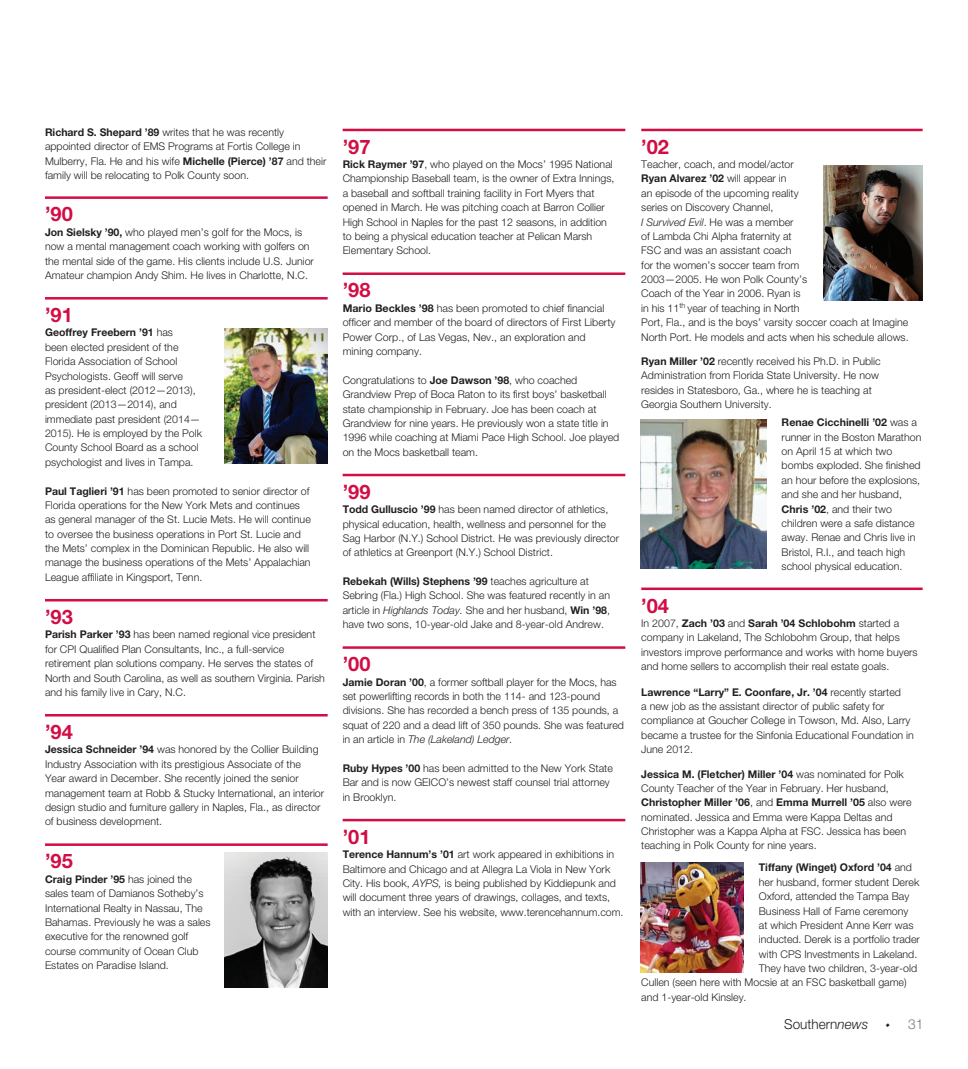
<style>
.page{position:relative;width:968px;height:1069px;background:#fff}
.page>*{position:absolute;margin:0;border:0;box-sizing:border-box;transform-origin:0 0}
.t1{font:italic 32.5px "Goudy Old Style T";color:#231f20}
.t2{font:700 20px "Helvetica Neue LT Std";color:#d20d44}
.t3{font:300 13.75px "Helvetica Neue LT Std";color:#231f20}
.t4{font:300 13.75px "Helvetica Neue LT Std";color:#76787b}
.t5{font:300 10.62px/14.4px "Helvetica Neue LT Std";color:#231f20}
.t6{font:700 10.62px "Helvetica Neue LT Std";color:#231f20}
.s1{font-weight:700}
.s2{font-style:italic}
.s3{font-weight:300}
</style>
<div class="page">
<hr style="left:45px;top:196px;width:283px;height:3px;background:#d20d44">
<hr style="left:45px;top:297px;width:283px;height:2px;background:#d20d44">
<hr style="left:45px;top:599px;width:283px;height:2px;background:#d20d44">
<hr style="left:45px;top:714px;width:283px;height:2px;background:#d20d44">
<hr style="left:45px;top:843px;width:283px;height:3px;background:#d20d44">
<hr style="left:342px;top:129px;width:283px;height:2px;background:#d20d44">
<hr style="left:342px;top:272px;width:283px;height:3px;background:#d20d44">
<hr style="left:342px;top:474px;width:283px;height:2px;background:#d20d44">
<hr style="left:342px;top:646px;width:283px;height:3px;background:#d20d44">
<hr style="left:342px;top:819px;width:283px;height:2px;background:#d20d44">
<hr style="left:641px;top:129px;width:281px;height:2px;background:#d20d44">
<hr style="left:641px;top:587px;width:281px;height:3px;background:#d20d44">
<img style="left:224px;top:329px;width:104px;height:135px">
<img style="left:224px;top:853px;width:104px;height:135px">
<img style="left:823px;top:165px;width:99px;height:135px">
<img style="left:640px;top:420px;width:126px;height:149px">
<img style="left:640px;top:862px;width:103px;height:110px">
<p class="t5" style="left:45px;top:125px;width:283px"><span class="s1">Richard S. Shepard ’89</span> writes that he was recently appointed director of EMS Programs at Fortis College in Mulberry, Fla. He and his wife <span class="s1">Michelle (Pierce) ’87</span> and their family will be relocating to Polk County soon.</p>
<h2 class="t2" style="left:45px;top:202px;width:29px">’90</h2>
<p class="t5" style="left:45px;top:225px;width:270px"><span class="s1">Jon Sielsky ’90,</span> who played men’s golf for the Mocs, is now a mental management coach working with golfers on the mental side of the game. His clients include U.S. Junior Amateur champion Andy Shim. He lives in Charlotte, N.C.</p>
<h2 class="t2" style="left:45px;top:302px;width:29px">’91</h2>
<p class="t5" style="left:45px;top:325px;width:159px"><span class="s1">Geoffrey Freebern ’91</span> has<br>been elected president of the<br>Florida Association of School<br>Psychologists. Geoff will serve<br>as president-elect (2012—2013), president (2013—2014), and immediate past president (2014—<br>2015). He is employed by the Polk<br>County School Board as a school psychologist and lives in Tampa.</p>
<p class="t5" style="left:45px;top:483px;width:267px"><span class="s1">Paul Taglieri ’91</span> has been promoted to senior director of Florida operations for the New York Mets and continues as general manager of the St. Lucie Mets. He will continue to oversee the business operations in Port St. Lucie and the Mets’ complex in the Dominican Republic. He also will manage the business operations of the Mets’ Appalachian League affiliate in Kingsport, Tenn.</p>
<h2 class="t2" style="left:45px;top:604px;width:29px">’93</h2>
<p class="t5" style="left:45px;top:627px;width:281px"><span class="s1">Parish Parker ’93</span> has been named regional vice president for CPI Qualified Plan Consultants, Inc., a full-service retirement plan solutions company. He serves the states of North and South Carolina, as well as southern Virginia. Parish and his family live in Cary, N.C.</p>
<h2 class="t2" style="left:45px;top:719px;width:29px">’94</h2>
<p class="t5" style="left:45px;top:742px;width:281px"><span class="s1">Jessica Schneider ’94</span> was honored by the Collier Building Industry Association with its prestigious Associate of the Year award in December. She recently joined the senior management team at Robb &amp; Stucky International, an interior design studio and furniture gallery in Naples, Fla., as director of business development.</p>
<h2 class="t2" style="left:45px;top:849px;width:29px">’95</h2>
<p class="t5" style="left:45px;top:871px;width:167px"><span class="s1">Craig Pinder ’95</span> has joined the sales team of Damianos Sotheby’s<br>International Realty in Nassau, The<br>Bahamas. Previously he was a sales executive for the renowned golf course community of Ocean Club<br>Estates on Paradise Island.</p>
<h2 class="t2" style="left:342px;top:134px;width:29px">’97</h2>
<p class="t5" style="left:342px;top:157px;width:273px"><span class="s1">Rick Raymer ’97</span>, who played on the Mocs’ 1995 National Championship Baseball team, is the owner of Extra Innings, a baseball and softball training facility in Fort Myers that opened in March. He was pitching coach at Barron Collier High School in Naples for the past 12 seasons, in addition to being a physical education teacher at Pelican Marsh Elementary School.</p>
<h2 class="t2" style="left:342px;top:278px;width:29px">’98</h2>
<p class="t5" style="left:342px;top:301px;width:274px"><span class="s1">Mario Beckles ’98</span> has been promoted to chief financial officer and member of the board of directors of First Liberty Power Corp., of Las Vegas, Nev., an exploration and mining company.</p>
<p class="t5" style="left:342px;top:372px;width:278px">Congratulations to <span class="s1">Joe Dawson ’98</span>, who coached Grandview Prep of Boca Raton to its first boys’ basketball state championship in February. Joe has been coach at Grandview for nine years. He previously won a state title in 1996 while coaching at Miami Pace High School. Joe played on the Mocs basketball team.</p>
<h2 class="t2" style="left:342px;top:479px;width:29px">’99</h2>
<p class="t5" style="left:342px;top:502px;width:278px"><span class="s1">Todd Gulluscio ’99</span> has been named director of athletics, physical education, health, wellness and personnel for the Sag Harbor (N.Y.) School District. He was previously director of athletics at Greenport (N.Y.) School District.</p>
<p class="t5" style="left:342px;top:574px;width:269px"><span class="s1">Rebekah (Wills) Stephens ’99</span> teaches agriculture at Sebring (Fla.) High School. She was featured recently in an article in <span class="s2">Highlands Today.</span> She and her husband, <span class="s1">Win ’98</span>, have two sons, 10-year-old Jake and 8-year-old Andrew.</p>
<h2 class="t2" style="left:342px;top:652px;width:29px">’00</h2>
<p class="t5" style="left:342px;top:674px;width:283px"><span class="s1">Jamie Doran ’00</span>, a former softball player for the Mocs, has set powerlifting records in both the 114- and 123-pound divisions. She has recorded a bench press of 135 pounds, a squat of 220 and a dead lift of 350 pounds. She was featured in an article in <span class="s2">The (Lakeland) Ledger.</span></p>
<p class="t5" style="left:342px;top:761px;width:272px"><span class="s1">Ruby Hypes ’00</span> has been admitted to the New York State<br>Bar and is now GEICO’s newest staff counsel trial attorney in Brooklyn.</p>
<h2 class="t2" style="left:342px;top:824px;width:29px">’01</h2>
<p class="t5" style="left:342px;top:847px;width:282px"><span class="s1">Terence Hannum’s ’01</span> art work appeared in exhibitions in Baltimore and Chicago and at Allegra La Viola in New York City. His book, <span class="s2">AYPS,</span> is being published by Kiddiepunk and will document three years of drawings, collages, and texts, with an interview. See his website, www.terencehannum.com.</p>
<h2 class="t2" style="left:641px;top:134px;width:29px">’02</h2>
<p class="t5" style="left:641px;top:157px;width:269px">Teacher, coach, and model/actor<br><span class="s1">Ryan Alvarez ’02</span> will appear in<br>an episode of the upcoming reality<br>series on Discovery Channel,<br><span class="s2">I Survived Evil</span>. He was a member<br>of Lambda Chi Alpha fraternity at<br>FSC and was an assistant coach<br>for the women’s soccer team from<br>2003—2005. He won Polk County’s<br>Coach of the Year in 2006. Ryan is<br>in his 11<sup>th</sup> year of teaching in North<br>Port, Fla., and is the boys’ varsity soccer coach at Imagine North Port. He models and acts when his schedule allows.</p>
<p class="t5" style="left:641px;top:354px;width:241px"><span class="s1">Ryan Miller ’02</span> recently received his Ph.D. in Public Administration from Florida State University. He now resides in Statesboro, Ga., where he is teaching at Georgia Southern University.</p>
<p class="t5" style="left:781px;top:415px;width:141px"><span class="s1">Renae Cicchinelli ’02</span> was a runner in the Boston Marathon on April 15 at which two bombs exploded. She finished an hour before the explosions, and she and her husband,<br><span class="s1">Chris ’02</span>, and their two children were a safe distance away. Renae and Chris live in<br>Bristol, R.I., and teach high school physical education.</p>
<h2 class="t2" style="left:641px;top:593px;width:29px">’04</h2>
<p class="t5" style="left:641px;top:616px;width:278px">In 2007, <span class="s1">Zach ’03</span> and <span class="s1">Sarah ’04 Schlobohm</span> started a company in Lakeland, The Schlobohm Group, that helps investors improve performance and works with home buyers and home sellers to accomplish their real estate goals.</p>
<p class="t5" style="left:641px;top:684px;width:274px"><span class="s1">Lawrence “Larry” E. Coonfare, Jr. ’04</span> recently started<br>a new job as the assistant director of public safety for compliance at Goucher College in Towson, Md. Also, Larry became a trustee for the Sinfonia Educational Foundation in June 2012.</p>
<p class="t5" style="left:641px;top:766px;width:272px"><span class="s1">Jessica M. (Fletcher) Miller ’04</span> was nominated for Polk County Teacher of the Year in February. Her husband, <span class="s1">Christopher Miller ’06</span>, and <span class="s1">Emma Murrell ’05</span> also were nominated. Jessica and Emma were Kappa Deltas and Christopher was a Kappa Alpha at FSC. Jessica has been teaching in Polk County for nine years.</p>
<p class="t6" style="left:759px;top:861px;width:155px">Tiffany (Winget) Oxford ’04 <span class="s3">and</span></p>
<p class="t5" style="left:758px;top:874px;width:162px">her husband, former student Derek</p>
<p class="t5" style="left:758px;top:889px;width:152px">Oxford, attended the Tampa Bay</p>
<p class="t5" style="left:758px;top:903px;width:151px">Business Hall of Fame ceremony</p>
<p class="t5" style="left:758px;top:917px;width:156px">at which President Anne Kerr was</p>
<p class="t5" style="left:758px;top:932px;width:162px">inducted. Derek is a portfolio trader</p>
<p class="t5" style="left:758px;top:946px;width:160px">with CPS Investments in Lakeland.</p>
<p class="t5" style="left:758px;top:961px;width:160px">They have two children, 3-year-old</p>
<p class="t5" style="left:641px;top:975px;width:267px">Cullen (seen here with Mocsie at an FSC basketball game)</p>
<p class="t5" style="left:641px;top:989px;width:107px">and 1-year-old Kinsley.</p>
<p class="t3" style="left:784px;top:1016px;width:85px">Southern<span class="s2">news</span></p>
<h1 class="t1" style="left:884px;top:998px;width:9px">.</h1>
<p class="t4" style="left:908px;top:1016px;width:17px">31</p>
</div>
